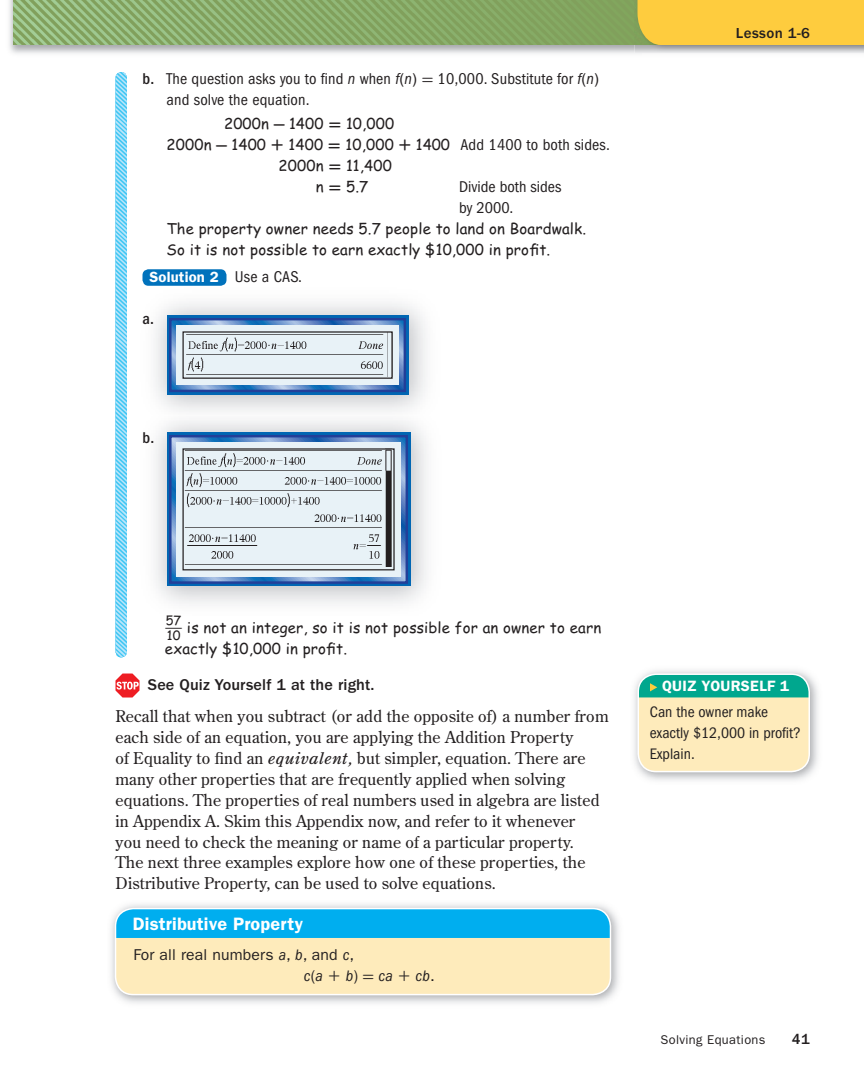
<style>
.page{position:relative;width:864px;height:1080px;background:#fff}
.page>*{position:absolute;margin:0;border:0;box-sizing:border-box;transform-origin:0 0}
.t1{font:600 18px "ITC Franklin Gothic Std";letter-spacing:.01em;color:#fff}
.t2{font:16.2px/21px "Century Old Style Std";letter-spacing:.01em;color:#231f20}
.t3{font:condensed 16.2px/21px "ITC Franklin Gothic Std";letter-spacing:.01em;color:#231f20}
.t4{font:500 condensed 16.2px "ITC Franklin Gothic Std";color:#231f20}
.t5{font:condensed 15.75px/21px "ITC Franklin Gothic Std";color:#231f20}
.t6{font:15.75px/21px "ITC Franklin Gothic Std";letter-spacing:.01em;color:#231f20}
.t7{font:15px/21px "Comic Sans MS";letter-spacing:.01em;color:#231f20}
.t8{font:600 15px "ITC Franklin Gothic Std";letter-spacing:.02em;color:#fff}
.t9{font:500 15px "ITC Franklin Gothic Std";letter-spacing:.025em;color:#231f20}
.t10{font:600 14.85px "ITC Franklin Gothic Std";letter-spacing:.01em;color:#fff}
.t11{font:12.75px "ITC Franklin Gothic Std";letter-spacing:.03em;color:#231f20}
.t12{font:12.75px/15.1px "Comic Sans MS";color:#231f20}
.s1{font-weight:500}
.s2{font-style:italic}
.s3{font-family:"Uni Math";font-stretch:normal}
.s4{font-family:"Uni Math";font-weight:700;font-size:16.2px}
.s5{font-family:"ITC Franklin Gothic Std";font-stretch:condensed;font-size:16.2px}
.s6{font-weight:400;font-stretch:condensed;font-size:16.2px;color:#231f20}
.s7{font-family:"Uni Math";font-weight:800}
.s8{font-family:"ITC Franklin Gothic Std";font-weight:500}
.s9{font-style:italic;font-stretch:condensed}
.s10{font-family:"Uni Math";font-size:16.2px}
</style>
<div class="page">
<img style="left:9px;top:0;width:633px;height:54px">
<img style="left:14px;top:0;width:620px;height:45px">
<div style="left:167px;top:315px;width:242px;height:80px;background:#0166b3"></div>
<svg style="left:172px;top:321px;width:231px;height:68px;background:#5f90ca"></svg>
<div style="left:169px;top:318px;width:237px;height:74px;border:2px solid #223f99"></div>
<div style="left:176px;top:325px;width:223px;height:60px;background:#e8f2f7"></div>
<div style="left:182px;top:331px;width:211px;height:48px;border:1px solid #231f20"></div>
<img style="left:184px;top:332px;width:209px;height:45px">
<div style="left:167px;top:432px;width:244px;height:154px;background:#0166b3"></div>
<svg style="left:172px;top:438px;width:233px;height:143px;background:#6897cd"></svg>
<div style="left:169px;top:435px;width:239px;height:149px;border:2px solid #223f99"></div>
<div style="left:176px;top:442px;width:225px;height:134px;background:#e8f2f7"></div>
<div style="left:182px;top:448px;width:213px;height:122px;border:1px solid #231f20"></div>
<img style="left:183px;top:449px;width:210px;height:118px">
<div style="left:142px;top:269px;width:84px;height:17px;background:#0072bc;border-radius:6px"></div>
<svg style="left:116px;top:674px;width:24px;height:24px"></svg>
<div style="left:116px;top:909px;width:494px;height:86px;background:#feebbb;border-radius:18px"></div>
<div style="left:116px;top:909px;width:494px;height:29px;background:#00aeef"></div>
<div style="left:115px;top:908px;width:496px;height:87px;border:2px solid #fff;border-radius:18px"></div>
<img style="left:116px;top:72px;width:11px;height:585px;border-radius:6px">
<img style="left:634px;top:670px;width:184px;height:111px">
<div style="left:638px;top:674px;width:171px;height:98px;background:#feebbb;border-radius:18px"></div>
<div style="left:638px;top:674px;width:171px;height:23px;background:#00a78e"></div>
<svg style="left:650px;top:683px;width:7px;height:8px"></svg>
<div style="left:638px;top:673px;width:172px;height:99px;border:2px solid #fff;border-radius:18px"></div>
<div style="left:638px;top:0;width:226px;height:45px;background:#fecc3e"></div>
<p class="t3" style="left:166px;top:69px;width:434px;text-indent:-24px"><span class="s1">b.</span> The question asks you to find <span class="s2">n</span> when <span class="s2">f</span>(<span class="s2">n</span>) <span class="s3">=</span> 10,000. Substitute for <span class="s2">f</span>(<span class="s2">n</span>) and solve the equation.</p>
<p class="t7" style="left:224px;top:115px;width:172px">2000n <span class="s4">-</span> 1400 <span class="s4">=</span> 10,000</p>
<p class="t7" style="left:167px;top:136px;width:445px">2000n <span class="s4">-</span> 1400 <span class="s4">+</span> 1400 <span class="s4">=</span> 10,000 <span class="s4">+</span> 1400 <span class="s5">Add 1400 to both sides.</span></p>
<p class="t7" style="left:279px;top:157px;width:115px">2000n <span class="s4">=</span> 11,400</p>
<p class="t7" style="left:316px;top:178px;width:54px">n <span class="s4">=</span> 5.7</p>
<p class="t3" style="left:459px;top:177px;width:104px">Divide both sides by 2000.</p>
<p class="t7" style="left:166px;top:220px;width:421px">The property owner needs 5.7 people to land on Boardwalk.<br>So it is not possible to earn exactly $10,000 in profit.</p>
<p class="t10" style="left:150px;top:272px;width:154px">Solution 2 <span class="s6">Use a CAS.</span></p>
<p class="t4" style="left:143px;top:313px;width:13px">a.</p>
<p class="t4" style="left:143px;top:431px;width:13px">b.</p>
<p class="t9" style="left:736px;top:27px;width:76px">Lesson 1-6</p>
<p class="t12" style="left:165px;top:614px;width:18px"><span class="s7">_</span>5 7<br>10</p>
<p class="t7" style="left:165px;top:619px;width:438px;text-indent:22px">is not an integer, so it is not possible for an owner to earn exactly $10,000 in profit.</p>
<p class="t2" style="left:115px;top:669px;width:495px;line-height:31.5px;text-indent:32px"><span class="s8">See Quiz Yourself 1 at the right.<br></span>Recall that when you subtract (or add the opposite of) a number from</p>
<p class="t2" style="left:115px;top:727px;width:486px">each side of an equation, you are applying the Addition Property<br>of Equality to find an <span class="s2">equivalent,</span> but simpler, equation. There are many other properties that are frequently applied when solving equations. The properties of real numbers used in algebra are listed in Appendix A. Skim this Appendix now, and refer to it whenever you need to check the meaning or name of a particular property.<br>The next three examples explore how one of these properties, the Distributive Property, can be used to solve equations.</p>
<p class="t1" style="left:133px;top:918px;width:172px">Distributive Property</p>
<p class="t6" style="left:304px;top:946px;width:132px;text-indent:-170px">For all real numbers <span class="s9">a</span>, <span class="s9">b</span>, and <span class="s9">c</span>,<br><span class="s9">c</span>(<span class="s9">a</span> <span class="s10">+</span> <span class="s9">b</span>) <span class="s10">=</span> <span class="s9">ca</span> <span class="s10">+</span> <span class="s9">cb</span>.</p>
<p class="t8" style="left:662px;top:681px;width:129px">QUIZ YOURSELF 1</p>
<p class="t5" style="left:650px;top:702px;width:153px">Can the owner make exactly $12,000 in profit?<br>Explain.</p>
<p class="t11" style="left:660px;top:1035px;width:107px">Solving Equations</p>
<p class="t9" style="left:792px;top:1034px;width:20px">41</p>
</div>
